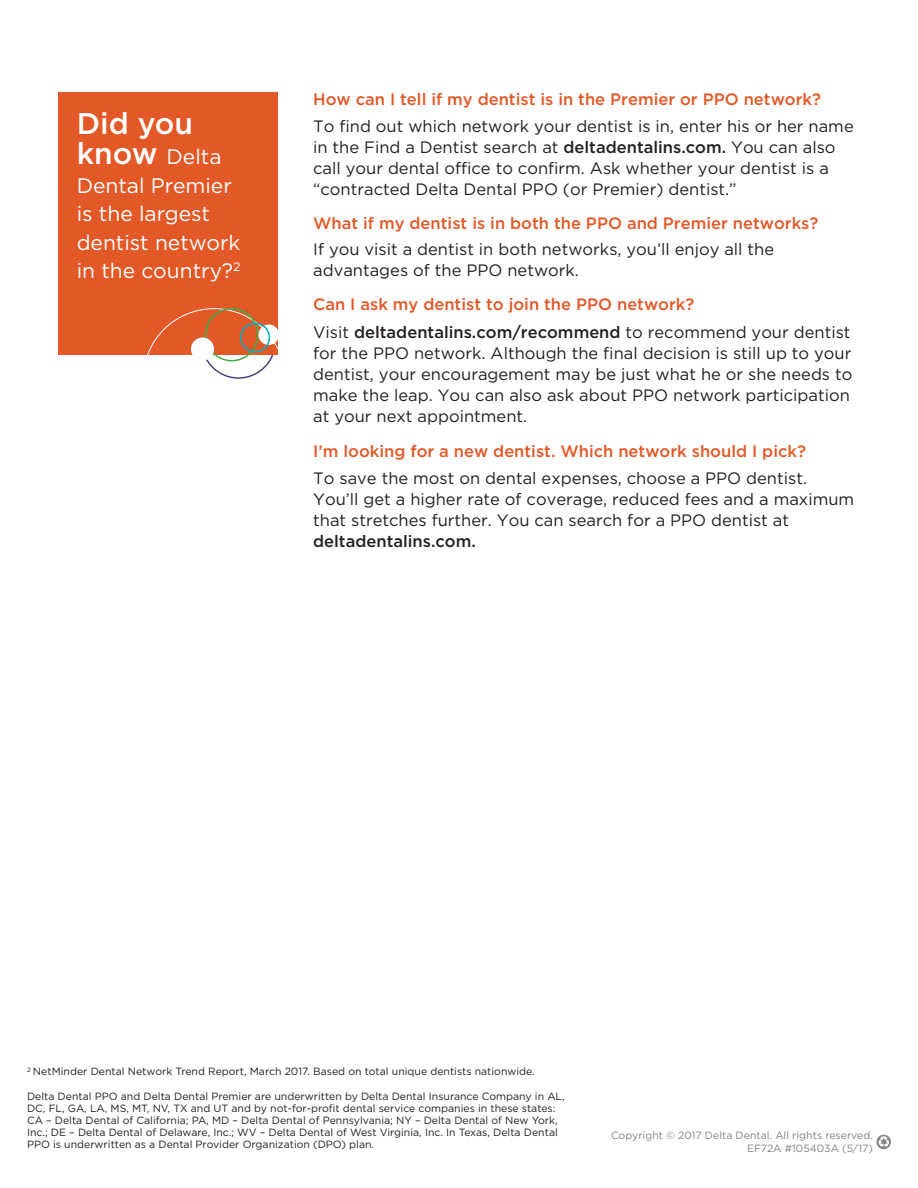
<style>
.page{position:relative;width:918px;height:1188px;background:#fff}
.page>*{position:absolute;margin:0;border:0;box-sizing:border-box;transform-origin:0 0}
.Body{font:500 30px "Gotham";color:#fff}
.Body-2{font:21px/28.5px "Gotham";color:#fff}
.Body-3{font:16.5px/21px "Gotham";color:#231f20}
.Paragraph_Header{font:500 16.5px "Gotham";color:#e35827}
.Disclaimer{font:10.5px/12px "Gotham";color:#231f20}
.t1{font:10.5px "Gotham";color:#808285}
.s1{font-weight:500;font-size:30px}
.s2{font-weight:500}
</style>
<div class="page">
<div style="left:58px;top:92px;width:219px;height:263px;background:#e35827"></div>
<div style="left:205px;top:308px;width:53px;height:54px;border:2px solid #3eb049;border-radius:50%"></div>
<div style="left:191px;top:338px;width:23px;height:23px;background:#fff;border-radius:50%"></div>
<svg style="left:258px;top:324px;width:21px;height:21px"></svg>
<div style="left:240px;top:323px;width:30px;height:30px;border:2px solid #00acc8;border-radius:50%"></div>
<svg style="left:877px;top:1135px;width:14px;height:14px"></svg>
<p class="Body" style="left:77px;top:104px;width:118px">Did you</p>
<p class="Body-2" style="left:77px;top:142px;width:165px"><span class="s1">know</span> Delta<br>Dental Premier is the largest dentist network in the country?<sup>2</sup></p>
<p class="Paragraph_Header" style="left:313px;top:88px;width:509px">How can I tell if my dentist is in the Premier or PPO network?</p>
<p class="Body-3" style="left:313px;top:115px;width:542px">To find out which network your dentist is in, enter his or her name in the Find a Dentist search at <span class="s2">deltadentalins.com.</span> You can also call your dental office to confirm. Ask whether your dentist is a “contracted Delta Dental PPO (or Premier) dentist.”</p>
<p class="Paragraph_Header" style="left:313px;top:213px;width:507px">What if my dentist is in both the PPO and Premier networks?</p>
<p class="Body-3" style="left:313px;top:238px;width:463px">If you visit a dentist in both networks, you’ll enjoy all the advantages of the PPO network.</p>
<p class="Paragraph_Header" style="left:313px;top:294px;width:383px">Can I ask my dentist to join the PPO network?</p>
<p class="Body-3" style="left:313px;top:322px;width:541px">Visit <span class="s2">deltadentalins.com/recommend</span> to recommend your dentist for the PPO network. Although the final decision is still up to your dentist, your encouragement may be just what he or she needs to make the leap. You can also ask about PPO network participation at your next appointment.</p>
<p class="Paragraph_Header" style="left:313px;top:440px;width:494px">I’m looking for a new dentist. Which network should I pick?</p>
<p class="Body-3" style="left:313px;top:467px;width:543px">To save the most on dental expenses, choose a PPO dentist.<br>You’ll get a higher rate of coverage, reduced fees and a maximum that stretches further. You can search for a PPO dentist at <span class="s2">deltadentalins.com.</span></p>
<p class="Disclaimer" style="left:27px;top:1065px;width:509px"><sup>2</sup> NetMinder Dental Network Trend Report, March 2017. Based on total unique dentists nationwide.</p>
<p class="Disclaimer" style="left:27px;top:1090px;width:539px">Delta Dental PPO and Delta Dental Premier are underwritten by Delta Dental Insurance Company in AL, DC, FL, GA, LA, MS, MT, NV, TX and UT and by not-for-profit dental service companies in these states:<br>CA – Delta Dental of California; PA, MD – Delta Dental of Pennsylvania; NY – Delta Dental of New York, Inc.; DE – Delta Dental of Delaware, Inc.; WV – Delta Dental of West Virginia, Inc. In Texas, Delta Dental PPO is underwritten as a Dental Provider Organization (DPO) plan.</p>
<p class="t1" style="left:611px;top:1129px;width:263px">Copyright © 2017 Delta Dental. All rights reserved.</p>
<p class="t1" style="left:747px;top:1142px;width:127px">EF72A #105403A (5/17)</p>
</div>
